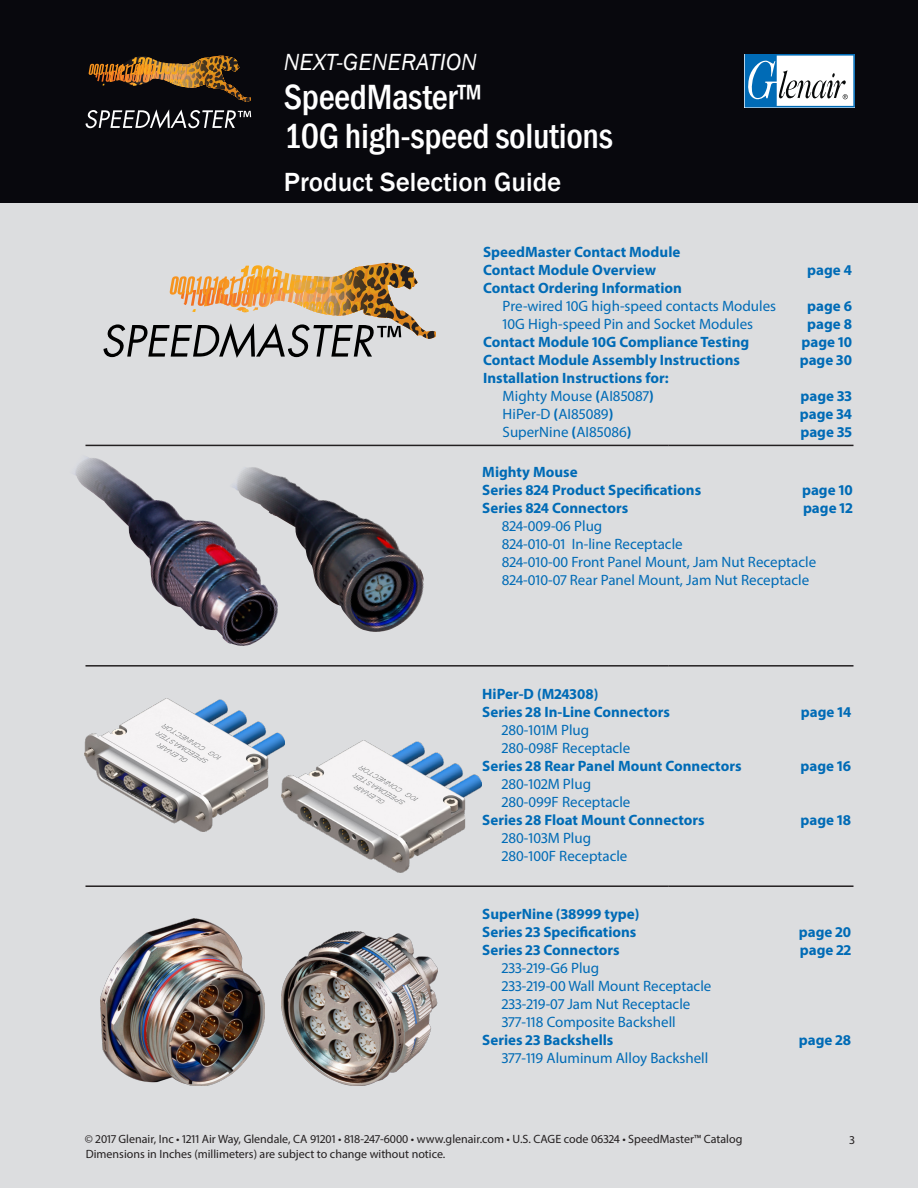
<style>
.page{position:relative;width:918px;height:1188px;background:#fff}
.page>*{position:absolute;margin:0;border:0;box-sizing:border-box;transform-origin:0 0}
.t1{font:500 condensed 36px/39px "Franklin Gothic";letter-spacing:-.01em;color:#fff}
.t2{font:500 27px "Franklin Gothic";color:#fff}
.t3{font:italic 24px "Franklin Gothic";color:#fff}
.t4{font:700 15px/18px "Myriad Pro";color:#006bb6}
.t5{font:15px/18px "Myriad Pro";color:#006bb6}
.t6{font:12px "Myriad Pro";color:#231f20}
.s1{font-weight:400}
.s2{font-weight:700}
</style>
<div class="page">
<div style="left:1px;top:0;width:917px;height:1188px;background:#dcdddf"></div>
<hr style="left:86px;top:445px;width:583px;height:1px;background:#231f20">
<hr style="left:669px;top:445px;width:184px;height:1px;background:#231f20">
<hr style="left:86px;top:665px;width:583px;height:2px;background:#231f20">
<hr style="left:669px;top:665px;width:184px;height:2px;background:#231f20">
<hr style="left:86px;top:885px;width:583px;height:2px;background:#231f20">
<hr style="left:669px;top:885px;width:184px;height:2px;background:#231f20">
<img style="left:100px;top:918px;width:165px;height:168px">
<img style="left:281px;top:932px;width:156px;height:154px">
<div style="left:0;top:0;width:918px;height:202px;background:#08080d"></div>
<svg style="left:745px;top:54px;width:110px;height:53px;background:#a1c0d6"></svg>
<svg style="left:86px;top:109px;width:165px;height:20px"></svg>
<img style="left:88px;top:56px;width:163px;height:46px">
<svg style="left:104px;top:263px;width:332px;height:95px"></svg>
<img style="left:75px;top:457px;width:193px;height:189px">
<img style="left:200px;top:465px;width:224px;height:167px">
<img style="left:85px;top:699px;width:200px;height:132px">
<img style="left:281px;top:741px;width:200px;height:132px">
<h3 class="t3" style="left:284px;top:46px;width:194px">NEXT-GENERATION</h3>
<h1 class="t1" style="left:284px;top:77px;width:331px">SpeedMaster™<br>10G high-speed solutions</h1>
<h2 class="t2" style="left:284px;top:165px;width:279px">Product Selection Guide</h2>
<p class="t4" style="left:483px;top:243px;width:199px">SpeedMaster Contact Module<br>Contact Module Overview</p>
<p class="t4" style="left:807px;top:261px;width:46px">page 4</p>
<p class="t4" style="left:483px;top:279px;width:200px">Contact Ordering Information</p>
<p class="t5" style="left:503px;top:297px;width:275px">Pre-wired 10G high-speed contacts Modules</p>
<p class="t4" style="left:807px;top:297px;width:46px">page 6</p>
<p class="t5" style="left:503px;top:315px;width:252px">10G High-speed Pin and Socket Modules</p>
<p class="t4" style="left:807px;top:315px;width:46px">page 8</p>
<p class="t4" style="left:483px;top:333px;width:268px">Contact Module 10G Compliance Testing</p>
<p class="t4" style="left:801px;top:333px;width:52px">page 10</p>
<p class="t4" style="left:483px;top:351px;width:258px">Contact Module Assembly Instructions</p>
<p class="t4" style="left:800px;top:351px;width:54px">page 30</p>
<p class="t4" style="left:483px;top:369px;width:187px;text-align:center">Installation Instructions for:<br><span class="s1">Mighty Mouse</span> (<span class="s1">AI85087</span>)</p>
<p class="t4" style="left:801px;top:387px;width:53px">page 33</p>
<p class="t5" style="left:503px;top:405px;width:112px">HiPer-D <span class="s2">(</span>AI85089<span class="s2">)</span></p>
<p class="t4" style="left:800px;top:405px;width:54px">page 34</p>
<p class="t5" style="left:503px;top:423px;width:130px">SuperNine <span class="s2">(</span>AI85086<span class="s2">)</span></p>
<p class="t4" style="left:800px;top:423px;width:53px">page 35</p>
<p class="t4" style="left:482px;top:463px;width:220px">Mighty Mouse<br>Series 824 Product Specifications</p>
<p class="t4" style="left:802px;top:481px;width:52px">page 10</p>
<p class="t4" style="left:482px;top:499px;width:148px">Series 824 Connectors</p>
<p class="t4" style="left:803px;top:499px;width:51px">page 12</p>
<p class="t5" style="left:502px;top:517px;width:316px">824-009-06 Plug<br>824-010-01 In-line Receptacle<br>824-010-00 Front Panel Mount, Jam Nut Receptacle 824-010-07 Rear Panel Mount, Jam Nut Receptacle</p>
<p class="t4" style="left:482px;top:684px;width:189px">HiPer-D (M24308)<br>Series 28 In-Line Connectors</p>
<p class="t4" style="left:801px;top:702px;width:52px">page 14</p>
<p class="t5" style="left:502px;top:720px;width:130px">280-101M Plug<br>280-098F Receptacle</p>
<p class="t4" style="left:482px;top:756px;width:261px">Series 28 Rear Panel Mount Connectors</p>
<p class="t4" style="left:801px;top:756px;width:52px">page 16</p>
<p class="t5" style="left:502px;top:774px;width:130px">280-102M Plug<br>280-099F Receptacle</p>
<p class="t4" style="left:482px;top:810px;width:224px">Series 28 Float Mount Connectors</p>
<p class="t4" style="left:801px;top:810px;width:52px">page 18</p>
<p class="t5" style="left:502px;top:828px;width:127px">280-103M Plug<br>280-100F Receptacle</p>
<p class="t4" style="left:482px;top:904px;width:159px">SuperNine (38999 type)<br>Series 23 Specifications</p>
<p class="t4" style="left:799px;top:922px;width:54px">page 20</p>
<p class="t4" style="left:482px;top:940px;width:139px">Series 23 Connectors</p>
<p class="t4" style="left:800px;top:940px;width:53px">page 22</p>
<p class="t5" style="left:502px;top:959px;width:211px">233-219-G6 Plug<br>233-219-00 Wall Mount Receptacle<br>233-219-07 Jam Nut Receptacle<br>377-118 Composite Backshell</p>
<p class="t4" style="left:482px;top:1030px;width:133px">Series 23 Backshells</p>
<p class="t4" style="left:799px;top:1030px;width:54px">page 28</p>
<p class="t5" style="left:502px;top:1049px;width:208px">377-119 Aluminum Alloy Backshell</p>
<p class="t6" style="left:85px;top:1132px;width:659px">© 2017 Glenair, Inc • 1211 Air Way, Glendale, CA 91201 • 818-247-6000 • www.glenair.com • U.S. CAGE code 06324 • SpeedMaster™ Catalog</p>
<p class="t6" style="left:850px;top:1132px;width:7px">3</p>
<p class="t6" style="left:86px;top:1147px;width:361px">Dimensions in Inches (millimeters) are subject to change without notice.</p>
</div>
